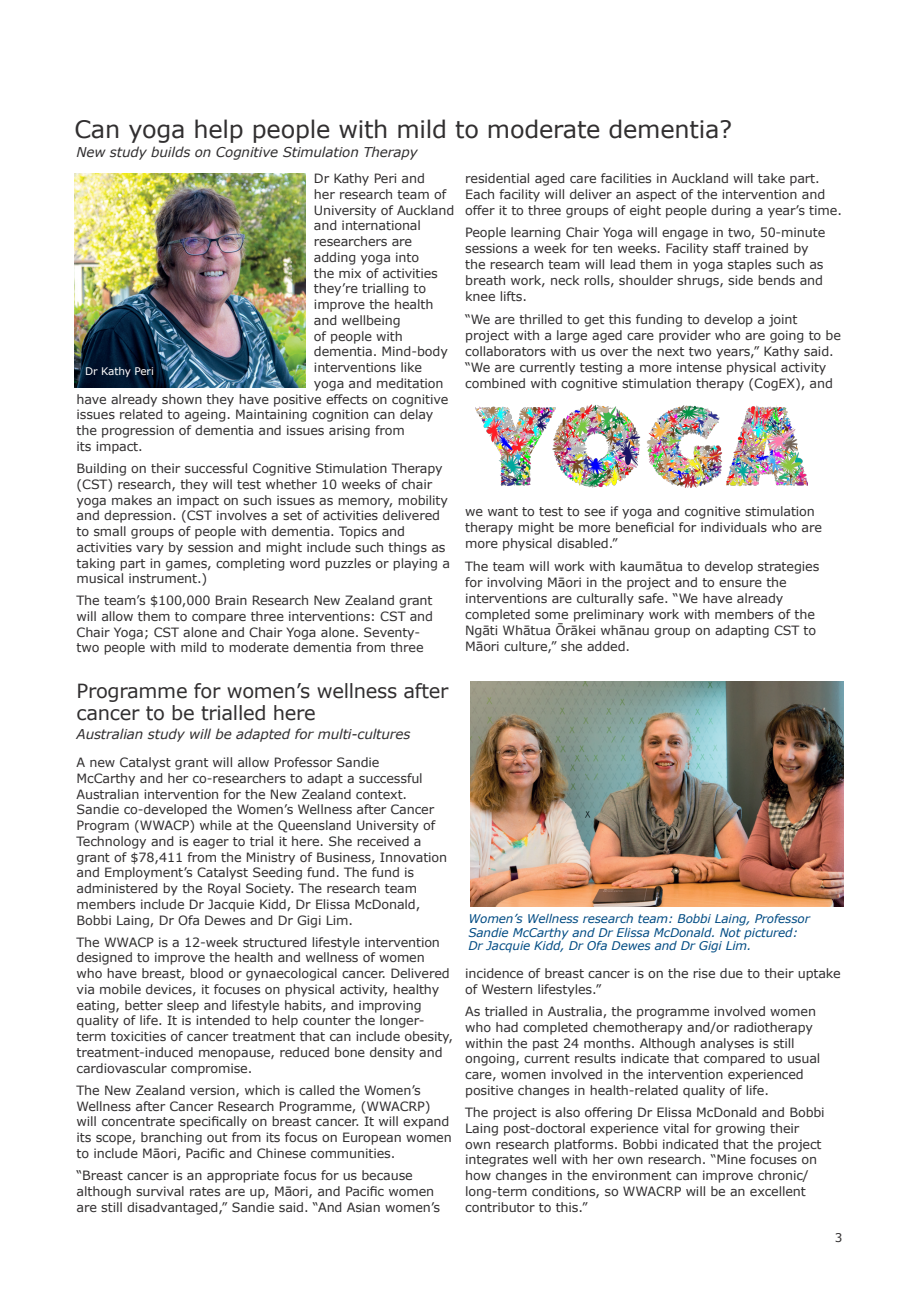
<style>
.page{position:relative;width:919px;height:1289px;background:#fff}
.page>*{position:absolute;margin:0;border:0;box-sizing:border-box;transform-origin:0 0}
.publications-copy{font:24px "Verdana";letter-spacing:-.01em;color:#312f30}
.publications-copy-2{font:19.5px/22.5px "Verdana";letter-spacing:-.015em;color:#312f30}
.publications-copy-3{font:italic 13.5px "Verdana";letter-spacing:-.01em;color:#312f30}
.t1{font:12.75px/15.8px "Verdana";letter-spacing:-.01em;color:#312f30}
.publications-copy-4{font:italic 12px/13.8px "Verdana";letter-spacing:-.01em;color:#004b83}
.publications-copy-5{font:12px "Verdana";color:#312f30}
.publications-copy-6{font:10.5px "Verdana";letter-spacing:-.01em;color:#fff}
</style>
<div class="page">
<img style="left:471px;top:681px;width:372px;height:225px">
<img style="left:475px;top:404px;width:332px;height:84px">
<img style="left:74px;top:173px;width:231px;height:214px">
<p class="publications-copy" style="left:74px;top:113px;width:659px">Can yoga help people with mild to moderate dementia?</p>
<p class="t1" style="left:465px;top:170px;width:378px">residential aged care facilities in Auckland will take part.<br>Each facility will deliver an aspect of the intervention and offer it to three groups of eight people during a year’s time.</p>
<p class="t1" style="left:465px;top:224px;width:361px">People learning Chair Yoga will engage in two, 50-minute sessions a week for ten weeks. Facility staff trained by the research team will lead them in yoga staples such as breath work, neck rolls, shoulder shrugs, side bends and knee lifts.</p>
<p class="t1" style="left:465px;top:311px;width:377px">“We are thrilled to get this funding to develop a joint project with a large aged care provider who are going to be collaborators with us over the next two years,” Kathy said. “We are currently testing a more intense physical activity combined with cognitive stimulation therapy (CogEX), and</p>
<p class="publications-copy-3" style="left:77px;top:143px;width:342px">New study builds on Cognitive Stimulation Therapy</p>
<p class="t1" style="left:314px;top:170px;width:112px">Dr Kathy Peri and</p>
<p class="t1" style="left:314px;top:186px;width:134px">her research team of</p>
<p class="t1" style="left:314px;top:202px;width:142px">University of Auckland</p>
<p class="t1" style="left:314px;top:218px;width:108px">and international</p>
<p class="t1" style="left:314px;top:233px;width:100px">researchers are</p>
<p class="t1" style="left:314px;top:249px;width:107px">adding yoga into</p>
<p class="t1" style="left:314px;top:265px;width:125px">the mix of activities</p>
<p class="t1" style="left:314px;top:281px;width:114px">they’re trialling to</p>
<p class="t1" style="left:314px;top:296px;width:121px">improve the health</p>
<p class="t1" style="left:314px;top:312px;width:88px">and wellbeing</p>
<p class="t1" style="left:314px;top:328px;width:90px">of people with</p>
<p class="t1" style="left:314px;top:344px;width:135px">dementia. Mind-body</p>
<p class="t1" style="left:314px;top:359px;width:110px">interventions like</p>
<p class="t1" style="left:314px;top:375px;width:131px">yoga and meditation</p>
<p class="t1" style="left:77px;top:391px;width:373px">have already shown they have positive effects on cognitive</p>
<p class="t1" style="left:77px;top:407px;width:358px">issues related to ageing. Maintaining cognition can delay</p>
<p class="t1" style="left:77px;top:422px;width:330px">the progression of dementia and issues arising from</p>
<p class="t1" style="left:77px;top:438px;width:68px">its impact.</p>
<p class="t1" style="left:77px;top:460px;width:375px">Building on their successful Cognitive Stimulation Therapy (CST) research, they will test whether 10 weeks of chair yoga makes an impact on such issues as memory, mobility and depression. (CST involves a set of activities delivered to small groups of people with dementia. Topics and activities vary by session and might include such things as taking part in games, completing word puzzles or playing a musical instrument.)</p>
<p class="t1" style="left:77px;top:593px;width:358px">The team’s $100,000 Brain Research New Zealand grant will allow them to compare three interventions: CST and Chair Yoga; CST alone and Chair Yoga alone. Seventy&shy;two people with mild to moderate dementia from three</p>
<p class="publications-copy-6" style="left:85px;top:364px;width:70px">Dr Kathy Peri</p>
<p class="t1" style="left:465px;top:503px;width:358px">we want to test to see if yoga and cognitive stimulation therapy might be more beneficial for individuals who are more physical disabled.”</p>
<p class="t1" style="left:465px;top:558px;width:355px">The team will work with kaumātua to develop strategies for involving Māori in the project and to ensure the interventions are culturally safe. “We have already completed some preliminary work with members of the Ngāti Whātua Ōrākei whānau group on adapting CST to Māori culture,” she added.</p>
<p class="publications-copy-2" style="left:77px;top:679px;width:373px">Programme for women’s wellness after cancer to be trialled here</p>
<p class="publications-copy-3" style="left:77px;top:724px;width:335px">Australian study will be adapted for multi-cultures</p>
<p class="t1" style="left:77px;top:754px;width:372px">A new Catalyst grant will allow Professor Sandie<br>McCarthy and her co-researchers to adapt a successful Australian intervention for the New Zealand context.<br>Sandie co-developed the Women’s Wellness after Cancer Program (WWACP) while at the Queensland University of Technology and is eager to trial it here. She received a grant of $78,411 from the Ministry of Business, Innovation and Employment’s Catalyst Seeding fund. The fund is administered by the Royal Society. The research team members include Dr Jacquie Kidd, Dr Elissa McDonald, Bobbi Laing, Dr Ofa Dewes and Dr Gigi Lim.</p>
<p class="t1" style="left:77px;top:934px;width:378px">The WWACP is a 12-week structured lifestyle intervention designed to improve the health and wellness of women who have breast, blood or gynaecological cancer. Delivered via mobile devices, it focuses on physical activity, healthy eating, better sleep and lifestyle habits, and improving quality of life. It is intended to help counter the longer&shy;term toxicities of cancer treatment that can include obesity, treatment-induced menopause, reduced bone density and cardiovascular compromise.</p>
<p class="t1" style="left:77px;top:1082px;width:377px">The New Zealand version, which is called the Women’s Wellness after Cancer Research Programme, (WWACRP) will concentrate specifically on breast cancer. It will expand its scope, branching out from its focus on European women to include Māori, Pacific and Chinese communities.</p>
<p class="t1" style="left:77px;top:1167px;width:365px">“Breast cancer is an appropriate focus for us because although survival rates are up, Māori, and Pacific women are still disadvantaged,” Sandie said. “And Asian women’s</p>
<p class="publications-copy-4" style="left:468px;top:911px;width:343px">Women’s Wellness research team: Bobbi Laing, Professor<br>Sandie McCarthy and Dr Elissa McDonald. Not pictured:<br>Dr Jacquie Kidd, Dr Ofa Dewes and Dr Gigi Lim.</p>
<p class="t1" style="left:465px;top:965px;width:377px">incidence of breast cancer is on the rise due to their uptake of Western lifestyles.”</p>
<p class="t1" style="left:465px;top:1003px;width:357px">As trialled in Australia, the programme involved women who had completed chemotherapy and/or radiotherapy within the past 24 months. Although analyses is still ongoing, current results indicate that compared to usual care, women involved in the intervention experienced positive changes in health-related quality of life.</p>
<p class="t1" style="left:465px;top:1104px;width:361px">The project is also offering Dr Elissa McDonald and Bobbi Laing post-doctoral experience vital for growing their own research platforms. Bobbi indicated that the project integrates well with her own research. “Mine focuses on how changes in the environment can improve chronic/ long-term conditions, so WWACRP will be an excellent contributor to this.”</p>
<p class="publications-copy-5" style="left:834px;top:1229px;width:9px">3</p>
</div>
